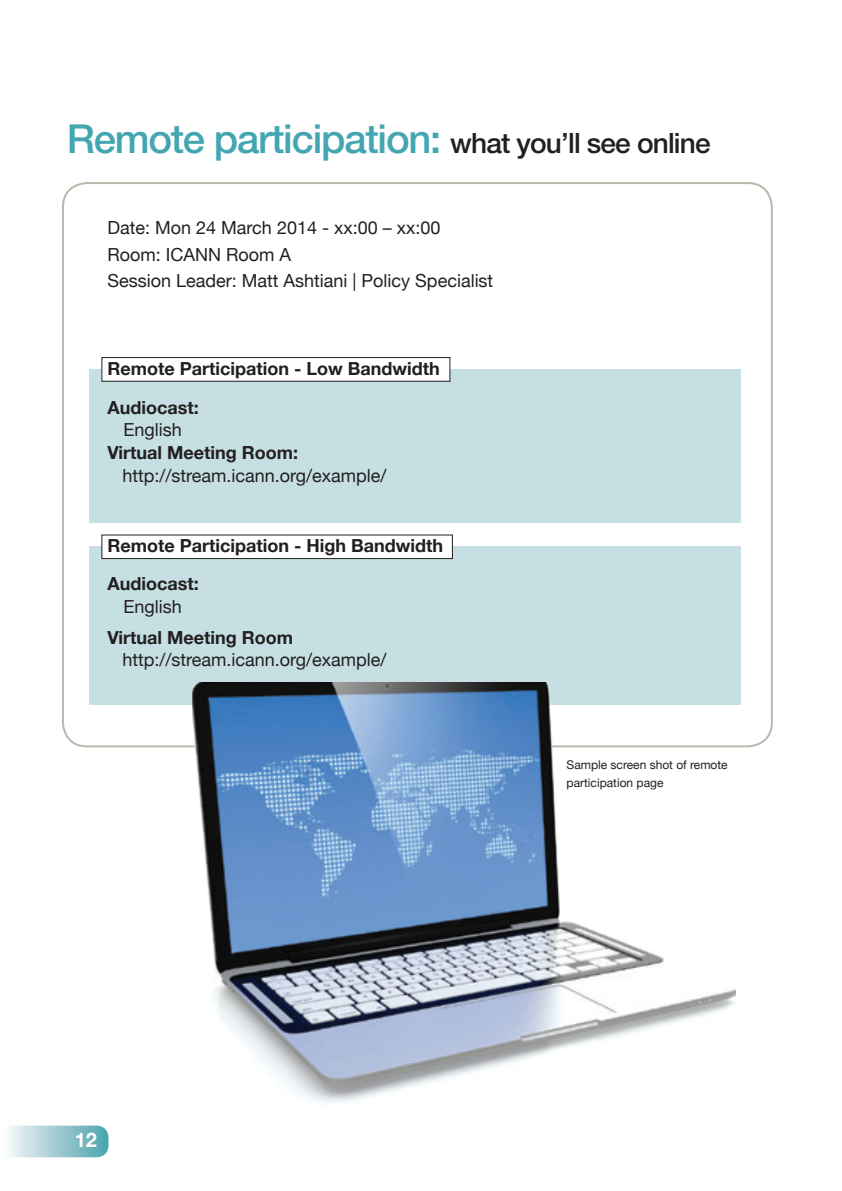
<style>
.page{position:relative;width:842px;height:1191px;background:#fff}
.page>*{position:absolute;margin:0;border:0;box-sizing:border-box;transform-origin:0 0}
.t1{font:500 40px "Helvetica Neue LT Std";letter-spacing:-.03em;color:#43a6b0}
.t2{font:700 20px "Helvetica Neue";color:#fff}
.t3{font:18px/26.6px "Helvetica Neue";color:#231f20}
.t4{font:700 18px/38.6px "Helvetica Neue";color:#231f20}
.t5{font:12px/18px "Helvetica Neue";color:#231f20}
.s1{font-size:28px;color:#231f20}
</style>
<div class="page">
<svg style="left:8px;top:1125px;width:100px;height:32px;background:#a4ced4"></svg>
<div style="left:90px;top:369px;width:651px;height:153px;background:#c5dfe3"></div>
<div style="left:90px;top:546px;width:651px;height:158px;background:#c5dfe3"></div>
<div style="left:102px;top:357px;width:348px;height:24px;background:#fff"></div>
<div style="left:101px;top:357px;width:349px;height:25px;border:1px solid #231f20"></div>
<div style="left:102px;top:535px;width:350px;height:23px;background:#fff"></div>
<div style="left:101px;top:534px;width:352px;height:25px;border:1px solid #231f20"></div>
<img style="left:193px;top:682px;width:542px;height:421px">
<h1 class="t1" style="left:67px;top:114px;width:645px">Remote participation: <span class="s1">what you’ll see online</span></h1>
<p class="t3" style="left:108px;top:213px;width:387px">Date: Mon 24 March 2014 - xx:00 – xx:00<br>Room: ICANN Room A<br>Session Leader: Matt Ashtiani | Policy Specialist</p>
<p class="t4" style="left:108px;top:348px;width:334px">Remote Participation - Low Bandwidth<br>Audiocast:</p>
<p class="t3" style="left:124px;top:415px;width:60px">English</p>
<p class="t4" style="left:108px;top:432px;width:192px">Virtual Meeting Room:</p>
<p class="t3" style="left:123px;top:460px;width:265px">http://stream.icann.org/example/</p>
<p class="t4" style="left:108px;top:525px;width:337px">Remote Participation - High Bandwidth<br>Audiocast:</p>
<p class="t3" style="left:124px;top:592px;width:60px">English</p>
<p class="t4" style="left:108px;top:617px;width:187px">Virtual Meeting Room</p>
<p class="t3" style="left:123px;top:645px;width:265px">http://stream.icann.org/example/</p>
<p class="t5" style="left:566px;top:755px;width:163px">Sample screen shot of remote participation page</p>
<p class="t2" style="left:75px;top:1122px;width:24px">12</p>
</div>
